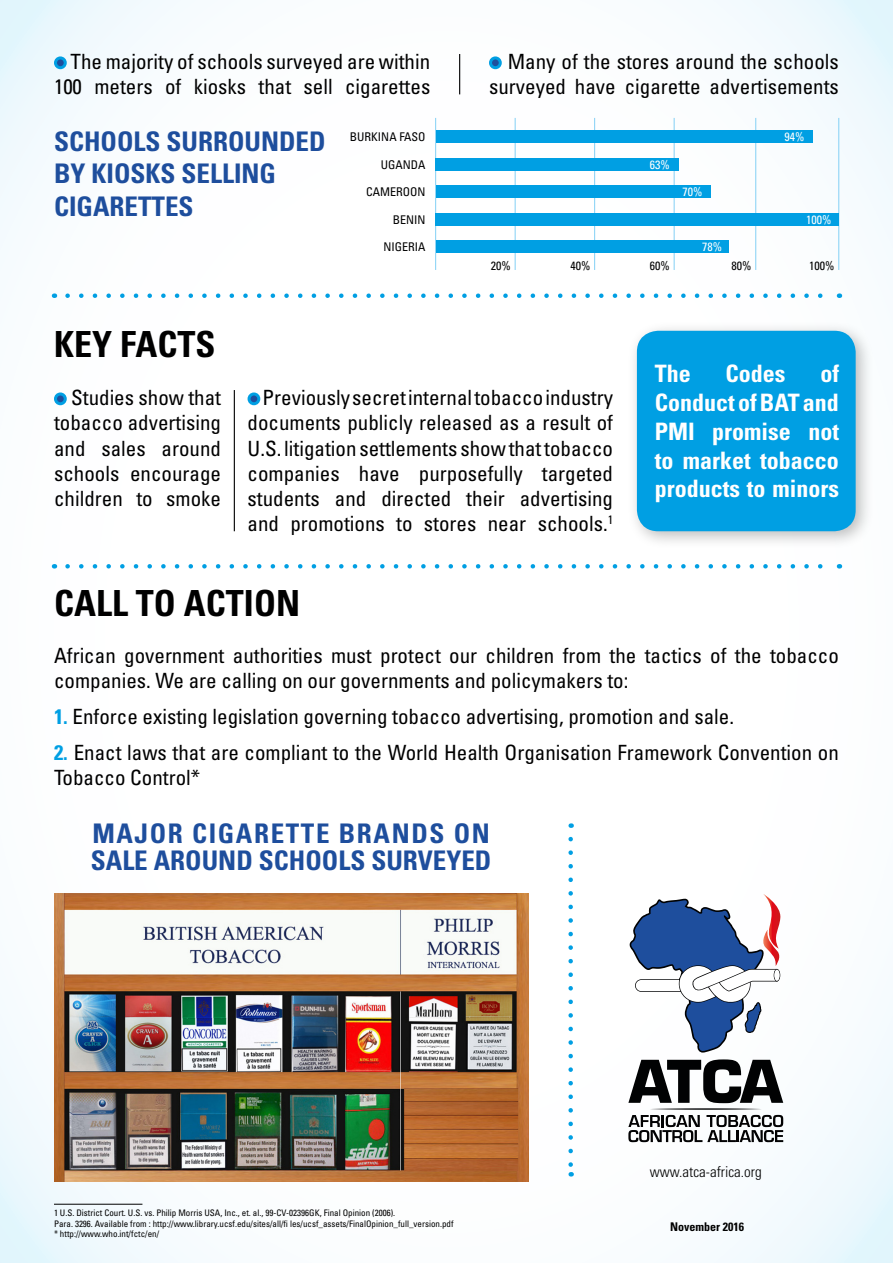
<style>
.page{position:relative;width:893px;height:1263px;background:#fff}
.page>*{position:absolute;margin:0;border:0;box-sizing:border-box;transform-origin:0 0}
.t1{font:700 condensed 36px "Univers LT Std";color:#000}
.t2{font:700 condensed 27px/32.4px "Univers LT Std";color:#1e4e9d}
.t3{font:700 condensed 24px/28.8px "Univers LT Std";color:#fff;text-align:justify}
.t4{font:condensed 21px/25.2px "Univers LT Std";color:#000}
.t5{font:300 condensed 15px "Univers LT Std";color:#000}
.t6{font:condensed 12px "Univers LT Std";color:#000}
.t7{font:condensed 12px "Univers LT Std";color:#fff}
.t8{font:700 condensed 12px "Univers LT Std";color:#000}
.t9{font:condensed 9px/10.8px "Univers LT Std";color:#000}
.s1{font-weight:700;color:#009fe3}
</style>
<div class="page">
<svg style="left:68px;top:293px;width:755px;height:5px"></svg>
<svg style="left:68px;top:564px;width:755px;height:4px"></svg>
<svg style="left:568px;top:839px;width:5px;height:337px"></svg>
<hr style="left:435px;top:118px;width:1px;height:152px;background:#83d0f5">
<hr style="left:515px;top:118px;width:1px;height:152px;background:#83d0f5">
<hr style="left:594px;top:118px;width:1px;height:152px;background:#83d0f5">
<hr style="left:674px;top:118px;width:1px;height:152px;background:#83d0f5">
<hr style="left:755px;top:118px;width:1px;height:152px;background:#83d0f5">
<hr style="left:838px;top:118px;width:1px;height:152px;background:#83d0f5">
<div style="left:436px;top:130px;width:376px;height:13px;background:#009fe3"></div>
<div style="left:436px;top:158px;width:243px;height:13px;background:#009fe3"></div>
<div style="left:436px;top:185px;width:275px;height:13px;background:#009fe3"></div>
<div style="left:436px;top:213px;width:403px;height:13px;background:#009fe3"></div>
<div style="left:436px;top:240px;width:293px;height:13px;background:#009fe3"></div>
<div style="left:55px;top:58px;width:10px;height:10px;background:#1e4e9d;border-radius:50%"></div>
<div style="left:54px;top:56px;width:13px;height:13px;border:3px solid #009fe3;border-radius:50%"></div>
<div style="left:490px;top:58px;width:10px;height:10px;background:#1e4e9d;border-radius:50%"></div>
<div style="left:489px;top:56px;width:13px;height:13px;border:3px solid #009fe3;border-radius:50%"></div>
<hr style="left:459px;top:54px;width:1px;height:40px;background:#000">
<div style="left:627px;top:321px;width:247px;height:229px;background:#000;opacity:.26"></div>
<div style="left:637px;top:331px;width:219px;height:200px;background:#009fe3;border-radius:21px"></div>
<div style="left:55px;top:394px;width:10px;height:10px;background:#1e4e9d;border-radius:50%"></div>
<div style="left:54px;top:392px;width:13px;height:13px;border:3px solid #009fe3;border-radius:50%"></div>
<div style="left:249px;top:394px;width:10px;height:10px;background:#1e4e9d;border-radius:50%"></div>
<div style="left:248px;top:392px;width:12px;height:13px;border:3px solid #009fe3;border-radius:50%"></div>
<hr style="left:234px;top:390px;width:1px;height:141px;background:#000">
<img style="left:54px;top:893px;width:474px;height:289px">
<hr style="left:54px;top:1204px;width:88px;height:1px;background:#000">
<svg style="left:630px;top:894px;width:151px;height:158px"></svg>
<div style="left:774px;top:970px;width:5px;height:11px;background:#fff;border-radius:50%"></div>
<svg style="left:628px;top:1059px;width:155px;height:83px"></svg>
<p class="t4" style="left:54px;top:49px;width:378px;text-align:right">The majority of schools surveyed are within<br>100 meters of kiosks that sell cigarettes</p>
<p class="t4" style="left:489px;top:49px;width:351px;text-align:right">Many of the stores around the schools surveyed have cigarette advertisements</p>
<p class="t2" style="left:54px;top:125px;width:273px">SCHOOLS SURROUNDED<br>BY KIOSKS SELLING<br>CIGARETTES</p>
<h1 class="t1" style="left:54px;top:322px;width:163px">KEY FACTS</h1>
<p class="t6" style="left:350px;top:129px;width:77px">BURKINA FASO</p>
<p class="t7" style="left:784px;top:129px;width:21px">94%</p>
<p class="t6" style="left:381px;top:157px;width:46px">UGANDA</p>
<p class="t7" style="left:650px;top:157px;width:21px">63%</p>
<p class="t6" style="left:366px;top:184px;width:61px">CAMEROON</p>
<p class="t7" style="left:682px;top:184px;width:21px">70%</p>
<p class="t6" style="left:393px;top:212px;width:34px">BENIN</p>
<p class="t7" style="left:806px;top:212px;width:27px">100%</p>
<p class="t6" style="left:384px;top:239px;width:44px">NIGERIA</p>
<p class="t7" style="left:702px;top:239px;width:21px">78%</p>
<p class="t6" style="left:491px;top:258px;width:21px">20%</p>
<p class="t6" style="left:570px;top:258px;width:21px">40%</p>
<p class="t6" style="left:650px;top:258px;width:21px">60%</p>
<p class="t6" style="left:731px;top:258px;width:21px">80%</p>
<p class="t6" style="left:809px;top:258px;width:27px">100%</p>
<p class="t4" style="left:54px;top:385px;width:169px;text-align:justify;text-indent:17px">Studies show that tobacco advertising and sales around schools encourage children to smoke</p>
<p class="t4" style="left:248px;top:385px;width:367px;text-align:justify;text-indent:15px">Previously secret internal tobacco industry documents publicly released as a result of U.S. litigation settlements show that tobacco companies have purposefully targeted students and directed their advertising and promotions to stores near schools.<sup>1</sup></p>
<h1 class="t1" style="left:54px;top:581px;width:247px">CALL TO ACTION</h1>
<p class="t3" style="left:655px;top:359px;width:37px">The</p>
<p class="t3" style="left:726px;top:359px;width:61px">Codes</p>
<p class="t3" style="left:655px;top:359px;width:186px;text-indent:165px">of Conduct of BAT and PMI promise not to market tobacco products to minors</p>
<p class="t4" style="left:54px;top:643px;width:786px">African government authorities must protect our children from the tactics of the tobacco companies. We are calling on our governments and policymakers to:</p>
<p class="t4" style="left:54px;top:704px;width:681px"><span class="s1">1.</span> Enforce existing legislation governing tobacco advertising, promotion and sale.</p>
<p class="t4" style="left:54px;top:740px;width:786px"><span class="s1">2.</span> Enact laws that are compliant to the World Health Organisation Framework Convention on<br>Tobacco Control*</p>
<p class="t2" style="left:91px;top:820px;width:402px;line-height:27px">MAJOR CIGARETTE BRANDS ON<br>SALE AROUND SCHOOLS SURVEYED</p>
<p class="t9" style="left:54px;top:1207px;width:401px">1 U.S. District Court. U.S. vs. Philip Morris USA, Inc., et. al., 99-CV-02396GK, Final Opinion (2006).<br>Para. 3296. Available from : http://www.library.ucsf.edu/sites/all/fi les/ucsf_assets/FinalOpinion_full_version.pdf * http://www.who.int/fctc/en/</p>
<p class="t5" style="left:650px;top:1162px;width:113px">www.atca-africa.org</p>
<p class="t8" style="left:670px;top:1220px;width:75px">November 2016</p>
</div>
